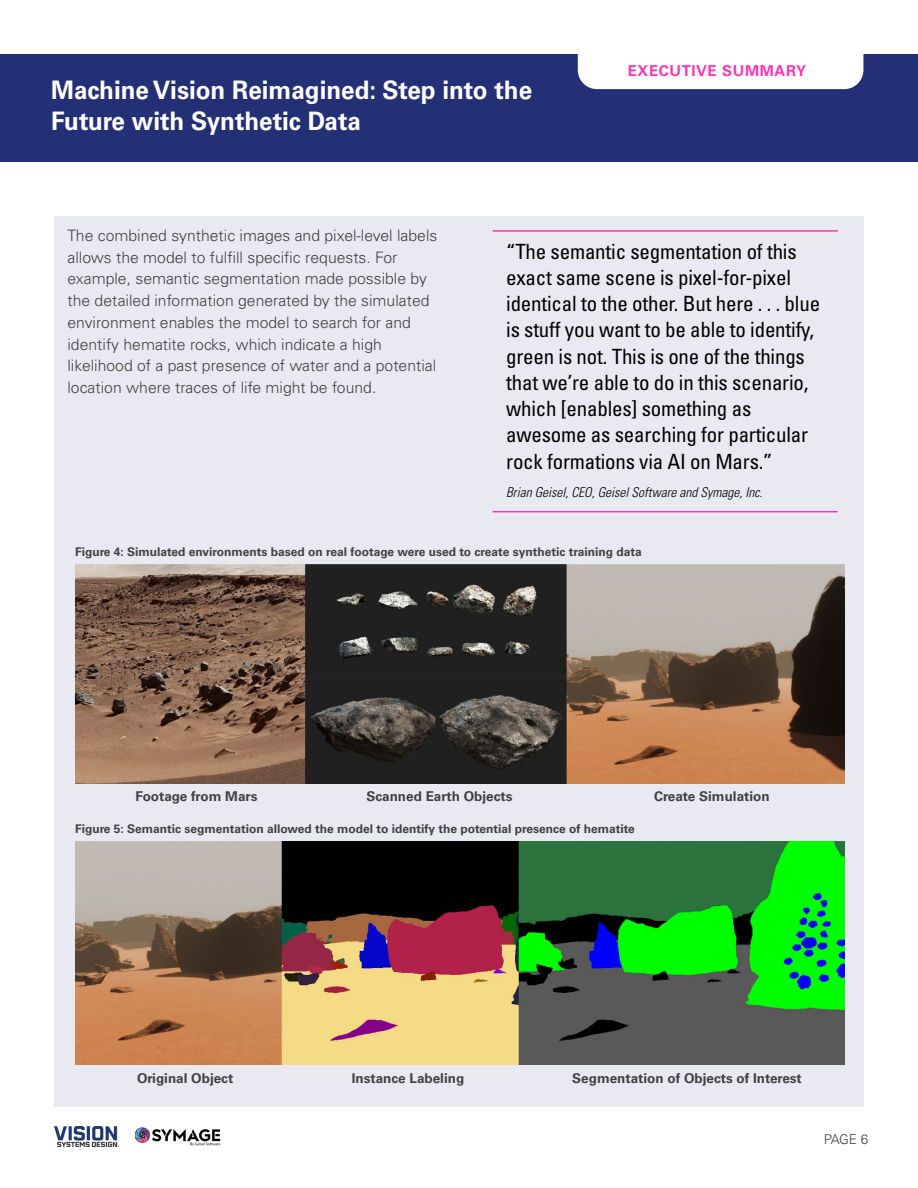
<style>
.page{position:relative;width:918px;height:1188px;background:#fff}
.page>*{position:absolute;margin:0;border:0;box-sizing:border-box;transform-origin:0 0}
.t1{font:700 25.5px/30.6px "Univers LT Std";color:#fff;scale:.95 1}
.t2{font:condensed 21px/26.2px "Univers LT Std";letter-spacing:-.01em;color:#000}
.t3{font:300 15.75px/21.8px "Univers LT Std";color:#414042}
.t4{font:700 15px "Univers LT Std";letter-spacing:.04em;color:#ff35b2}
.t5{font:700 13.5px "Univers LT Std";color:#414042}
.t6{font:italic 300 condensed 13.5px "Univers LT Std";color:#000}
.t7{font:300 13.5px "Univers LT Std";color:#414042}
.t8{font:700 12px "Univers LT Std";color:#414042}
</style>
<div class="page">
<div style="left:0;top:54px;width:918px;height:108px;background:#243076"></div>
<div style="left:578px;top:54px;width:285px;height:35px;background:#fff"></div>
<img style="left:54px;top:1127px;width:64px;height:20px">
<img style="left:135px;top:1127px;width:86px;height:19px">
<div style="left:54px;top:216px;width:810px;height:891px;background:#e9eaf1"></div>
<img style="left:75px;top:565px;width:769px;height:219px">
<img style="left:75px;top:841px;width:769px;height:223px">
<hr style="left:493px;top:230px;width:345px;height:2px;background:#ff35b2">
<hr style="left:493px;top:511px;width:345px;height:1px;background:#ff35b2">
<h1 class="t1" style="left:51px;top:75px;width:508px">Machine Vision Reimagined: Step into the<br>Future with Synthetic Data</h1>
<p class="t4" style="left:628px;top:62px;width:180px">EXECUTIVE SUMMARY</p>
<p class="t3" style="left:68px;top:224px;width:371px">The combined synthetic images and pixel-level labels allows the model to fulfill specific requests. For example, semantic segmentation made possible by the detailed information generated by the simulated environment enables the model to search for and identify hematite rocks, which indicate a high likelihood of a past presence of water and a potential location where traces of life might be found.</p>
<p class="t2" style="left:506px;top:238px;width:315px">“The semantic segmentation of this exact same scene is pixel-for-pixel identical to the other. But here . . . blue is stuff you want to be able to identify, green is not. This is one of the things that we’re able to do in this scenario, which [enables] something as awesome as searching for particular rock formations via AI on Mars.”</p>
<p class="t6" style="left:506px;top:485px;width:258px">Brian Geisel, CEO, Geisel Software and Symage, Inc.</p>
<p class="t8" style="left:75px;top:544px;width:568px">Figure 4: Simulated environments based on real footage were used to create synthetic training data</p>
<p class="t5" style="left:135px;top:789px;width:124px">Footage from Mars</p>
<p class="t5" style="left:366px;top:789px;width:148px">Scanned Earth Objects</p>
<p class="t5" style="left:654px;top:789px;width:117px">Create Simulation</p>
<p class="t8" style="left:75px;top:822px;width:561px">Figure 5: Semantic segmentation allowed the model to identify the potential presence of hematite</p>
<p class="t5" style="left:137px;top:1070px;width:98px">Original Object</p>
<p class="t5" style="left:352px;top:1070px;width:114px">Instance Labeling</p>
<p class="t5" style="left:572px;top:1070px;width:231px">Segmentation of Objects of Interest</p>
<p class="t7" style="left:824px;top:1132px;width:46px">PAGE 6</p>
</div>
